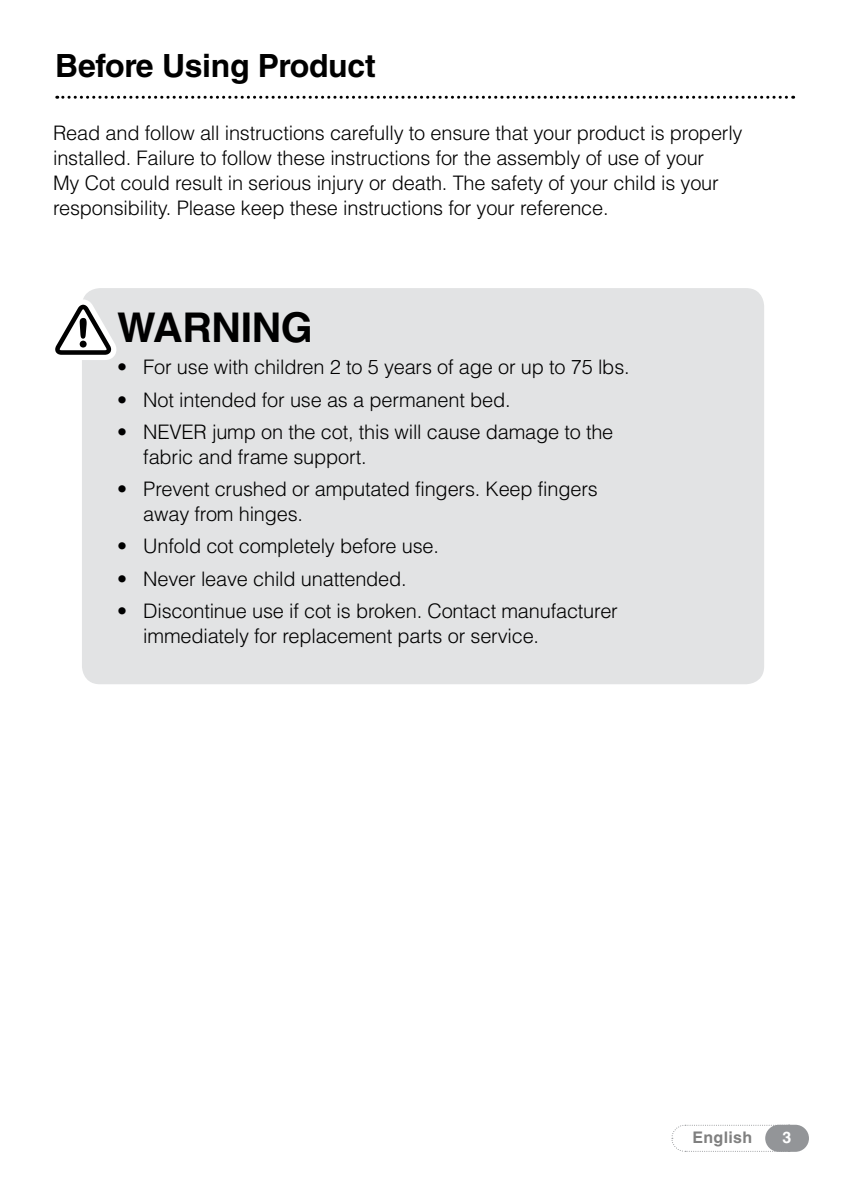
<style>
.page{position:relative;width:845px;height:1191px;background:#fff}
.page>*{position:absolute;margin:0;border:0;box-sizing:border-box;transform-origin:0 0}
.t1{font:700 41px "Helvetica LT Std";letter-spacing:-.01em;color:#000}
.t2{font:700 32px "Helvetica LT Std";letter-spacing:-.01em;color:#000}
.t3{font:300 20px/25px "Helvetica LT Std";letter-spacing:-.01em;color:#000}
.t4{font:700 16px "Helvetica LT Std";letter-spacing:.02em;color:#808080}
.t5{font:700 16px "Helvetica LT Std";color:#fff}
</style>
<div class="page">
<svg style="left:671px;top:1124px;width:138px;height:28px"></svg>
<svg style="left:57px;top:96px;width:736px;height:3px"></svg>
<div style="left:82px;top:288px;width:682px;height:396px;background:#e2e3e4;border-radius:18px"></div>
<svg style="left:55px;top:293px;width:62px;height:67px"></svg>
<h2 class="t2" style="left:55px;top:46px;width:322px">Before Using Product</h2>
<p class="t3" style="left:53px;top:121px;width:691px">Read and follow all instructions carefully to ensure that your product is properly installed. Failure to follow these instructions for the assembly of use of your<br>My Cot could result in serious injury or death. The safety of your child is your responsibility. Please keep these instructions for your reference.</p>
<h1 class="t1" style="left:117px;top:303px;width:197px">WARNING</h1>
<p class="t3" style="left:117px;top:355px;width:514px">• For use with children 2 to 5 years of age or up to 75 lbs.</p>
<p class="t3" style="left:117px;top:387px;width:395px">• Not intended for use as a permanent bed.</p>
<p class="t3" style="left:143px;top:419px;width:471px;text-indent:-26px">• NEVER jump on the cot, this will cause damage to the fabric and frame support.</p>
<p class="t3" style="left:143px;top:476px;width:456px;text-indent:-26px">• Prevent crushed or amputated fingers. Keep fingers away from hinges.</p>
<p class="t3" style="left:117px;top:533px;width:323px">• Unfold cot completely before use.</p>
<p class="t3" style="left:117px;top:566px;width:291px">• Never leave child unattended.</p>
<p class="t3" style="left:143px;top:598px;width:476px;text-indent:-26px">• Discontinue use if cot is broken. Contact manufacturer immediately for replacement parts or service.</p>
<p class="t4" style="left:692px;top:1128px;width:61px">English</p>
<p class="t5" style="left:782px;top:1128px;width:10px">3</p>
</div>
